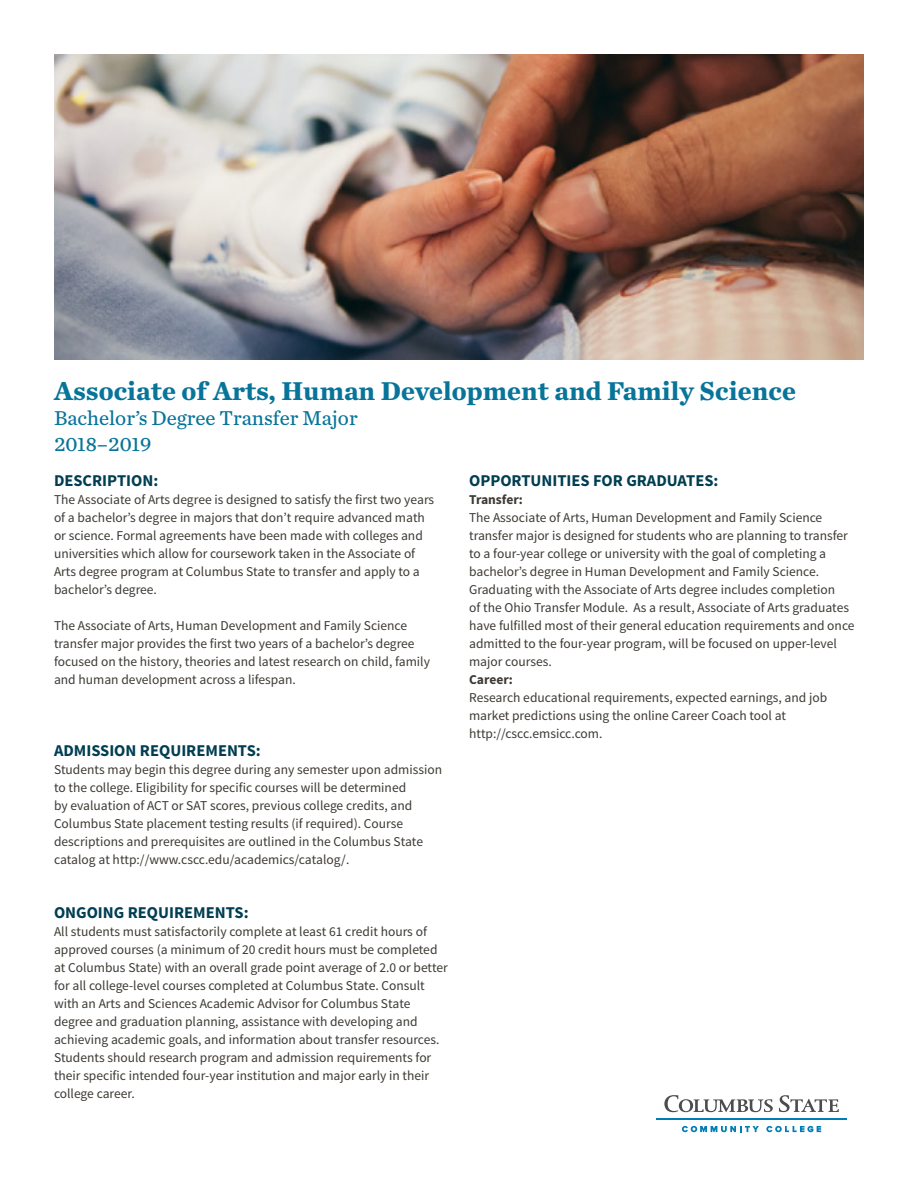
<style>
.page{position:relative;width:918px;height:1188px;background:#fff}
.page>*{position:absolute;margin:0;border:0;box-sizing:border-box;transform-origin:0 0}
.t1{font:700 27px "Chronicle Text G3";color:#08749a}
.degree_type{font:21px "Chronicle Text G3";color:#08749a}
.sub1{font:700 16.5px "Source Sans Pro";color:#013e51}
.body{font:13.5px/18px "Source Sans Pro";color:#3d3934}
.sub1-2{font:13.5px/18px "Source Sans Pro";color:#3d3934}
.sub2{font:700 13.5px "Source Sans Pro";color:#3d3934}
.s1{font-weight:700}
</style>
<div class="page">
<img style="left:54px;top:54px;width:810px;height:306px">
<svg style="left:664px;top:1095px;width:109px;height:17px"></svg>
<svg style="left:779px;top:1095px;width:60px;height:17px"></svg>
<svg style="left:682px;top:1126px;width:77px;height:6px"></svg>
<svg style="left:766px;top:1126px;width:55px;height:6px"></svg>
<hr style="left:656px;top:1118px;width:191px;height:2px;background:#007cb6">
<p class="t1" style="left:54px;top:369px;width:744px">Associate of Arts, Human Development and Family Science</p>
<p class="degree_type" style="left:54px;top:402px;width:305px">Bachelor’s Degree Transfer Major</p>
<p class="degree_type" style="left:54px;top:428px;width:99px">2018–2019</p>
<p class="sub1" style="left:469px;top:470px;width:251px">OPPORTUNITIES FOR GRADUATES:</p>
<p class="sub2" style="left:469px;top:491px;width:55px">Transfer:</p>
<p class="body" style="left:469px;top:509px;width:387px">The Associate of Arts, Human Development and Family Science transfer major is designed for students who are planning to transfer to a four-year college or university with the goal of completing a bachelor’s degree in Human Development and Family Science.<br>Graduating with the Associate of Arts degree includes completion<br>of the Ohio Transfer Module. As a result, Associate of Arts graduates have fulfilled most of their general education requirements and once admitted to the four-year program, will be focused on upper-level major courses.<br><span class="s1">Career:</span></p>
<p class="body" style="left:469px;top:689px;width:360px">Research educational requirements, expected earnings, and job market predictions using the online Career Coach tool at http://cscc.emsicc.com.</p>
<p class="sub1" style="left:54px;top:470px;width:106px">DESCRIPTION:</p>
<p class="body" style="left:54px;top:491px;width:382px">The Associate of Arts degree is designed to satisfy the first two years of a bachelor’s degree in majors that don’t require advanced math or science. Formal agreements have been made with colleges and universities which allow for coursework taken in the Associate of Arts degree program at Columbus State to transfer and apply to a bachelor’s degree.</p>
<p class="body" style="left:54px;top:617px;width:378px">The Associate of Arts, Human Development and Family Science transfer major provides the first two years of a bachelor’s degree focused on the history, theories and latest research on child, family and human development across a lifespan.</p>
<p class="sub1" style="left:54px;top:740px;width:208px">ADMISSION REQUIREMENTS:</p>
<p class="body" style="left:54px;top:761px;width:390px">Students may begin this degree during any semester upon admission to the college. Eligibility for specific courses will be determined<br>by evaluation of ACT or SAT scores, previous college credits, and Columbus State placement testing results (if required). Course descriptions and prerequisites are outlined in the Columbus State catalog at http://www.cscc.edu/academics/catalog/.</p>
<p class="sub1" style="left:54px;top:902px;width:196px">ONGOING REQUIREMENTS:</p>
<p class="sub1-2" style="left:54px;top:923px;width:395px">All students must satisfactorily complete at least 61 credit hours of approved courses (a minimum of 20 credit hours must be completed at Columbus State) with an overall grade point average of 2.0 or better for all college-level courses completed at Columbus State. Consult with an Arts and Sciences Academic Advisor for Columbus State degree and graduation planning, assistance with developing and achieving academic goals, and information about transfer resources.<br>Students should research program and admission requirements for their specific intended four-year institution and major early in their college career.</p>
</div>
